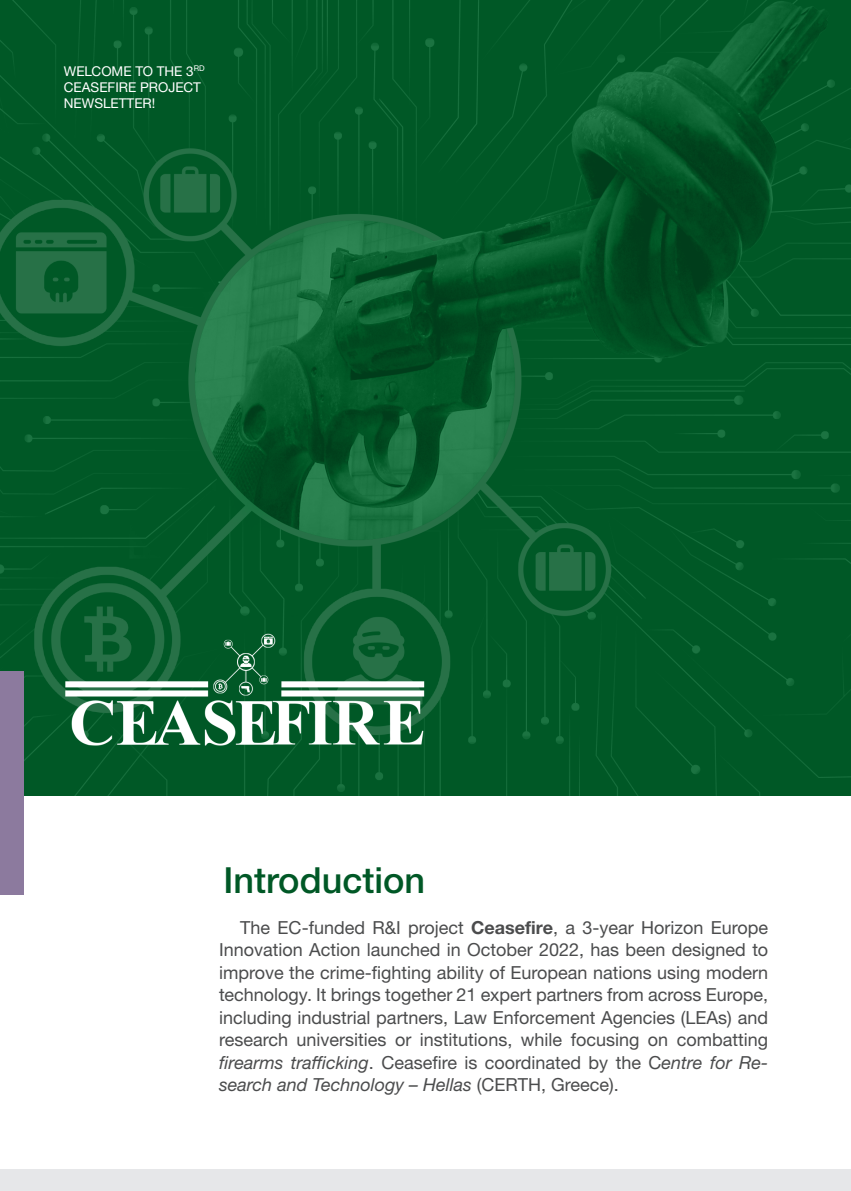
<style>
.page{position:relative;width:851px;height:1191px;background:#fff}
.page>*{position:absolute;margin:0;border:0;box-sizing:border-box;transform-origin:0 0}
.t1{font:500 36px "Helvetica Neue LTW1 G";color:#005826}
.t2{font:18px/22.5px "Helvetica Neue LTW1 G";color:#4b4c4d;text-align:justify}
.t3{font:13.5px "Helvetica Neue LTW1 G";color:#fff}
.s1{font-weight:700}
.s2{font-style:italic}
</style>
<div class="page">
<img style="left:0;top:0;width:850px;height:795px">
<div style="left:0;top:1169px;width:850px;height:22px;background:#e6e7e9"></div>
<div style="left:0;top:671px;width:23px;height:223px;background:#8c7a9e"></div>
<p class="t3" style="left:64px;top:62px;width:142px">WELCOME TO THE 3<sup>RD</sup></p>
<p class="t3" style="left:64px;top:79px;width:138px">CEASEFIRE PROJECT</p>
<p class="t3" style="left:64px;top:95px;width:93px">NEWSLETTER!</p>
<p class="t1" style="left:223px;top:859px;width:203px">Introduction</p>
<p class="t2" style="left:219px;top:916px;width:550px;text-indent:21px">The EC-funded R&amp;I project <span class="s1">Ceasefire</span>, a 3-year Horizon Europe Innovation Action launched in October 2022, has been designed to improve the crime-fighting ability of European nations using modern technology. It brings together 21 expert partners from across Europe, including industrial partners, Law Enforcement Agencies (LEAs) and research universities or institutions, while focusing on combatting <span class="s2">firearms trafficking</span>. Ceasefire is coordinated by the C<span class="s2">entre for Re&shy;search and Technology – Hellas</span> (CERTH, Greece).</p>
</div>
